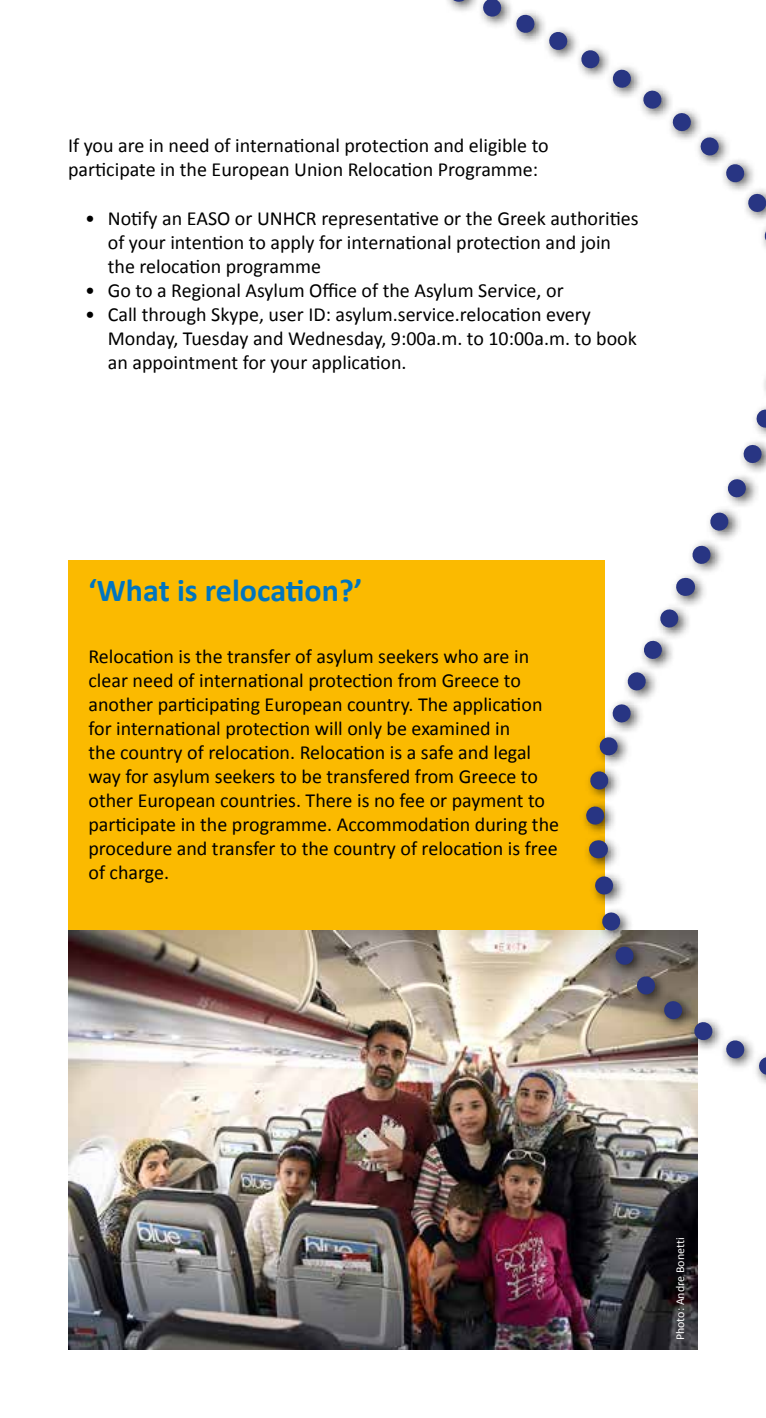
<style>
.page{position:relative;width:766px;height:1418px;background:#fff}
.page>*{position:absolute;margin:0;border:0;box-sizing:border-box;transform-origin:0 0}
.t1{font:700 32px "Calibri";color:#0075bf}
.t2{font:20px/24px "Calibri";color:#000}
.t3{font:12px "Calibri";color:#fff}
</style>
<div class="page">
<div style="left:68px;top:560px;width:536px;height:546px;background:#fbba00"></div>
<img style="left:69px;top:930px;width:374px;height:419px">
<div style="left:443px;top:0;width:322px;height:1417px;background:#000;opacity:.75"></div>
<svg style="left:468px;top:0;width:297px;height:273px"></svg>
<svg style="left:579px;top:289px;width:186px;height:569px"></svg>
<svg style="left:583px;top:864px;width:183px;height:232px"></svg>
<p class="t2" style="left:68px;top:134px;width:482px">If you are in need of international protection and eligible to participate in the European Union Relocation Programme:</p>
<p class="t2" style="left:108px;top:206px;width:532px;text-indent:-23px">• Notify an EASO or UNHCR representative or the Greek authorities of your intention to apply for international protection and join the relocation programme</p>
<p class="t2" style="left:85px;top:278px;width:480px">• Go to a Regional Asylum Office of the Asylum Service, or</p>
<p class="t2" style="left:108px;top:302px;width:530px;text-indent:-23px">• Call through Skype, user ID: asylum.service.relocation every<br>Monday, Tuesday and Wednesday, 9:00a.m. to 10:00a.m. to book an appointment for your application.</p>
<h1 class="t1" style="left:88px;top:569px;width:275px">‘What is relocation?’</h1>
<p class="t2" style="left:88px;top:644px;width:472px">Relocation is the transfer of asylum seekers who are in clear need of international protection from Greece to another participating European country. The application for international protection will only be examined in<br>the country of relocation. Relocation is a safe and legal way for asylum seekers to be transfered from Greece to other European countries. There is no fee or payment to participate in the programme. Accommodation during the procedure and transfer to the country of relocation is free of charge.</p>
<p class="t3" style="left:672px;top:1340px;width:105px;rotate:-90deg">Photo: Andre Bonetti</p>
</div>
